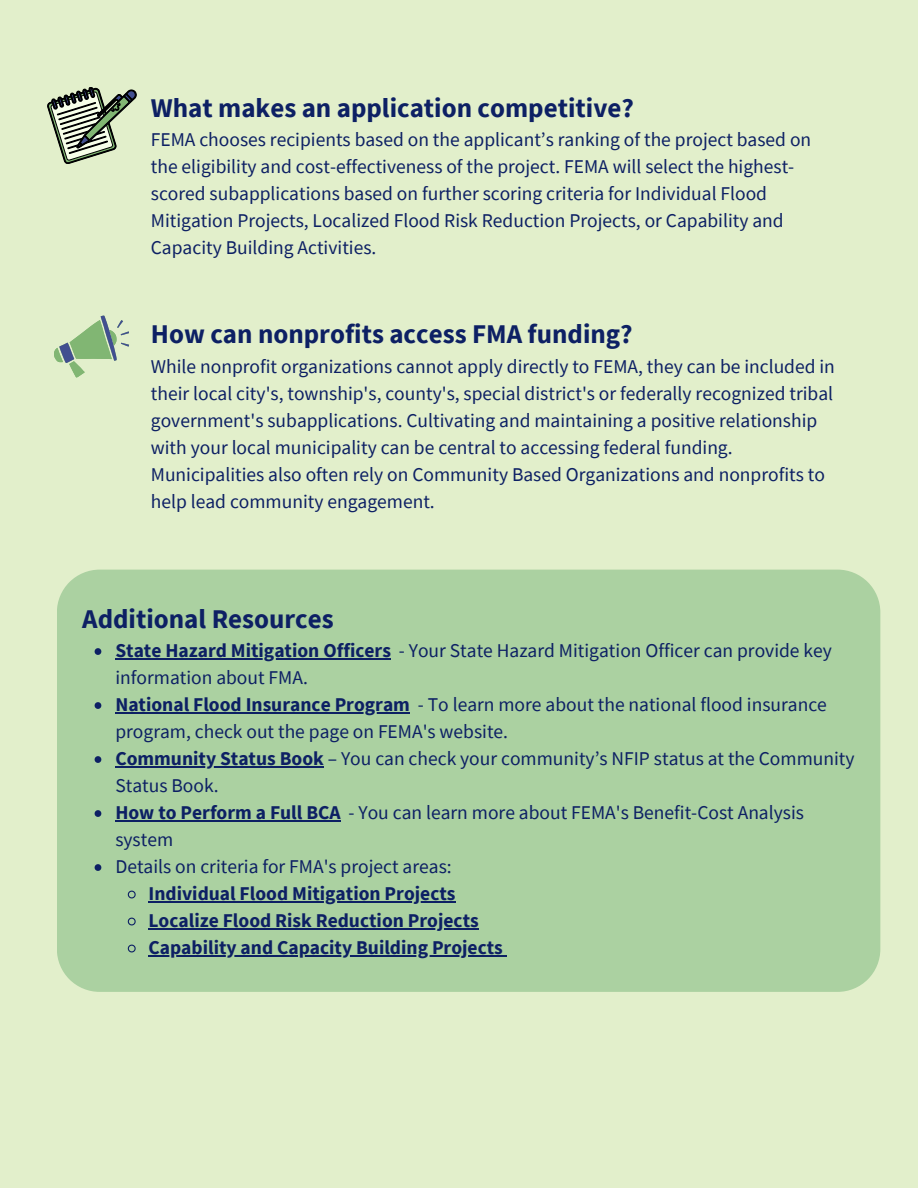
<style>
.page{position:relative;width:918px;height:1188px;background:#e2efcb}
.page>*{position:absolute;margin:0;border:0;box-sizing:border-box;transform-origin:0 0}
.t1{font:700 27px "Source Sans Pro";color:#0d2064}
.t2{font:19.5px/27px "Source Sans Pro";color:#0d2064}
.t3{font:700 19.5px "Source Sans Pro";color:#0d2064}
.s1{font-weight:700}
</style>
<div class="page">
<svg style="left:54px;top:316px;width:75px;height:61px"></svg>
<div style="left:57px;top:570px;width:823px;height:422px;background:#abd1a1"></div>
<svg style="left:48px;top:87px;width:88px;height:77px"></svg>
<svg style="left:95px;top:648px;width:6px;height:7px"></svg>
<hr style="left:115px;top:658px;width:276px;height:1px;background:#0d2064">
<svg style="left:95px;top:702px;width:6px;height:7px"></svg>
<hr style="left:115px;top:712px;width:295px;height:1px;background:#0d2064">
<svg style="left:95px;top:756px;width:6px;height:7px"></svg>
<hr style="left:115px;top:766px;width:209px;height:1px;background:#0d2064">
<svg style="left:95px;top:810px;width:6px;height:7px"></svg>
<hr style="left:115px;top:820px;width:226px;height:1px;background:#0d2064">
<svg style="left:95px;top:864px;width:6px;height:7px"></svg>
<svg style="left:127px;top:890px;width:9px;height:9px"></svg>
<hr style="left:149px;top:901px;width:307px;height:1px;background:#0d2064">
<svg style="left:127px;top:917px;width:9px;height:9px"></svg>
<hr style="left:149px;top:928px;width:330px;height:1px;background:#0d2064">
<svg style="left:127px;top:944px;width:9px;height:9px"></svg>
<hr style="left:149px;top:955px;width:354px;height:1px;background:#0d2064">
<p class="t1" style="left:151px;top:91px;width:485px">What makes an application competitive?</p>
<p class="t2" style="left:151px;top:126px;width:662px">FEMA chooses recipients based on the applicant’s ranking of the project based on the eligibility and cost-effectiveness of the project. FEMA will select the highest&shy;scored subapplications based on further scoring criteria for Individual Flood Mitigation Projects, Localized Flood Risk Reduction Projects, or Capability and Capacity Building Activities.</p>
<p class="t1" style="left:151px;top:317px;width:483px">How can nonprofits access FMA funding?</p>
<p class="t2" style="left:151px;top:352px;width:686px">While nonprofit organizations cannot apply directly to FEMA, they can be included in their local city's, township's, county's, special district's or federally recognized tribal government's subapplications. Cultivating and maintaining a positive relationship with your local municipality can be central to accessing federal funding.<br>Municipalities also often rely on Community Based Organizations and nonprofits to help lead community engagement.</p>
<p class="t1" style="left:82px;top:601px;width:253px">Additional Resources</p>
<p class="t2" style="left:115px;top:637px;width:718px"><span class="s1">State Hazard Mitigation Officers</span> - Your State Hazard Mitigation Officer can provide key information about FMA.</p>
<p class="t2" style="left:115px;top:691px;width:713px"><span class="s1">National Flood Insurance Program</span> - To learn more about the national flood insurance program, check out the page on FEMA's website.</p>
<p class="t2" style="left:115px;top:745px;width:741px"><span class="s1">Community Status Book</span> – You can check your community’s NFIP status at the Community<br>Status Book.</p>
<p class="t2" style="left:115px;top:799px;width:690px"><span class="s1">How to Perform a Full BCA</span> - You can learn more about FEMA's Benefit-Cost Analysis system</p>
<p class="t2" style="left:115px;top:853px;width:338px">Details on criteria for FMA's project areas:</p>
<p class="t3" style="left:149px;top:881px;width:309px">Individual Flood Mitigation Projects</p>
<p class="t3" style="left:149px;top:908px;width:332px">Localize Flood Risk Reduction Projects</p>
<p class="t3" style="left:149px;top:935px;width:356px">Capability and Capacity Building Projects</p>
</div>
